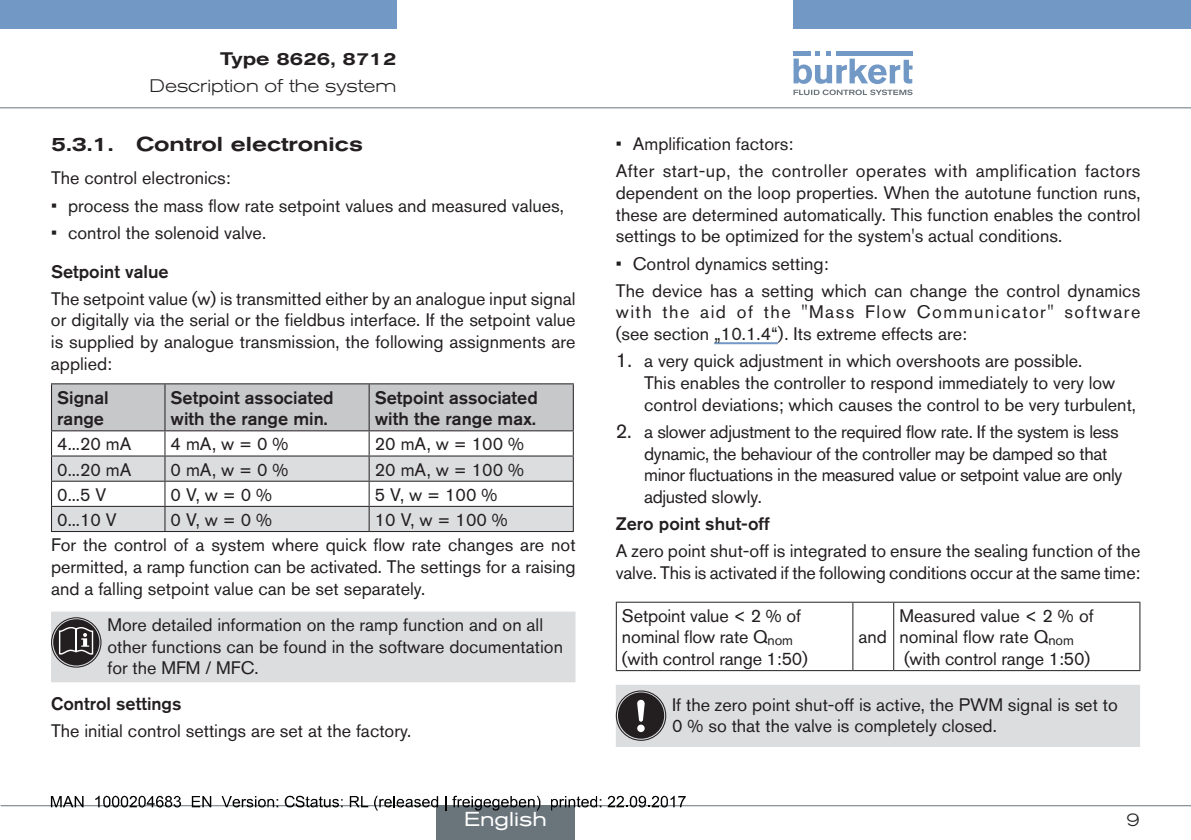
<style>
.page{position:relative;width:1191px;height:840px;background:#fff}
.page>*{position:absolute;margin:0;border:0;box-sizing:border-box;transform-origin:0 0}
.t1{font:500 expanded 20px "Akzidenz Grotesk BQ";color:#231f20}
.t2{font:expanded 20px "Akzidenz Grotesk BQ";color:#fff}
.t3{font:18px/21.6px "Akzidenz Grotesk BQ";color:#231f20}
.t4{font:18px/21.6px "Akzidenz Grotesk BQ";letter-spacing:-.02em;color:#231f20}
.t5{font:18px/21.6px "Akzidenz Grotesk BQ";letter-spacing:.08em;color:#231f20}
.t6{font:18px/27.2px "Akzidenz Grotesk BQ";letter-spacing:.025em;color:#231f20}
.t7{font:500 18px/21.6px "Akzidenz Grotesk BQ";color:#231f20}
.t8{font:300 expanded 18px "Akzidenz Grotesk BQ";color:#231f20}
.t9{font:500 expanded 18px "Akzidenz Grotesk BQ";color:#231f20}
.s1{font-weight:500}
.s2{font-size:20px}
</style>
<div class="page">
<div style="left:0;top:0;width:396px;height:28px;background:#7299c6"></div>
<div style="left:793px;top:0;width:398px;height:28px;background:#7299c6"></div>
<svg style="left:793px;top:51px;width:119px;height:44px"></svg>
<hr style="left:0;top:107px;width:1191px;height:1px;background:#6a747b">
<svg style="left:51px;top:383px;width:523px;height:148px"></svg>
<hr style="left:165px;top:530px;width:204px;height:1px;background:#231f20">
<hr style="left:369px;top:530px;width:205px;height:1px;background:#231f20">
<div style="left:51px;top:611px;width:524px;height:71px;background:#dcdddf"></div>
<hr style="left:714px;top:342px;width:64px;height:2px;background:#7299c6">
<hr style="left:616px;top:601px;width:237px;height:1px;background:#231f20">
<hr style="left:616px;top:602px;width:1px;height:67px;background:#231f20">
<hr style="left:853px;top:601px;width:40px;height:1px;background:#231f20">
<hr style="left:852px;top:602px;width:1px;height:67px;background:#231f20">
<hr style="left:893px;top:601px;width:247px;height:1px;background:#231f20">
<hr style="left:893px;top:602px;width:1px;height:67px;background:#231f20">
<hr style="left:1139px;top:602px;width:1px;height:67px;background:#231f20">
<hr style="left:616px;top:669px;width:237px;height:1px;background:#231f20">
<hr style="left:853px;top:669px;width:40px;height:1px;background:#231f20">
<hr style="left:893px;top:669px;width:247px;height:1px;background:#231f20">
<div style="left:616px;top:685px;width:524px;height:61px;background:#dcdddf"></div>
<hr style="left:1px;top:804px;width:1190px;height:1px;background:#6a747b">
<div style="left:436px;top:805px;width:139px;height:34px;background:#6a747b"></div>
<svg style="left:51px;top:796px;width:33px;height:10px"></svg>
<svg style="left:95px;top:795px;width:86px;height:12px"></svg>
<svg style="left:192px;top:796px;width:19px;height:10px"></svg>
<svg style="left:222px;top:796px;width:56px;height:11px"></svg>
<svg style="left:285px;top:795px;width:57px;height:12px"></svg>
<svg style="left:350px;top:796px;width:18px;height:10px"></svg>
<svg style="left:374px;top:795px;width:64px;height:15px"></svg>
<svg style="left:445px;top:796px;width:1px;height:14px"></svg>
<svg style="left:452px;top:795px;width:88px;height:15px"></svg>
<svg style="left:551px;top:796px;width:50px;height:14px"></svg>
<svg style="left:607px;top:795px;width:78px;height:12px"></svg>
<p class="t9" style="left:220px;top:48px;width:178px">Type 8626, 8712</p>
<p class="t8" style="left:150px;top:76px;width:248px">Description of the system</p>
<p class="t1" style="left:51px;top:133px;width:313px">5.3.1. Control electronics</p>
<p class="t3" style="left:51px;top:167px;width:181px">The control electronics:</p>
<p class="t3" style="left:51px;top:194px;width:514px">• process the mass flow rate setpoint values and measured values,</p>
<p class="t3" style="left:51px;top:213px;width:217px;line-height:38.6px">• control the solenoid valve.<br><span class="s1">Setpoint value</span></p>
<p class="t3" style="left:51px;top:287px;width:526px;text-align:justify">The setpoint value (w) is transmitted either by an analogue input signal or digitally via the serial or the fieldbus interface. If the setpoint value is supplied by analogue transmission, the following assignments are applied:</p>
<p class="t7" style="left:57px;top:386px;width:53px">Signal range</p>
<p class="t7" style="left:171px;top:386px;width:164px">Setpoint associated with the range min.</p>
<p class="t7" style="left:375px;top:386px;width:164px">Setpoint associated with the range max.</p>
<p class="t3" style="left:57px;top:433px;width:76px">4...20 mA</p>
<p class="t3" style="left:171px;top:433px;width:119px">4mA,w=0%</p>
<p class="t3" style="left:375px;top:433px;width:151px">20 mA, w = 100 %</p>
<p class="t3" style="left:57px;top:458px;width:76px">0...20 mA</p>
<p class="t3" style="left:171px;top:458px;width:119px">0mA,w=0%</p>
<p class="t3" style="left:375px;top:458px;width:151px">20 mA, w = 100 %</p>
<p class="t3" style="left:57px;top:483px;width:51px">0...5 V</p>
<p class="t3" style="left:171px;top:483px;width:103px">0V,w=0%</p>
<p class="t3" style="left:375px;top:483px;width:124px">5V,w=100%</p>
<p class="t3" style="left:57px;top:508px;width:61px">0...10 V</p>
<p class="t3" style="left:171px;top:508px;width:103px">0V,w=0%</p>
<p class="t3" style="left:51px;top:506px;width:526px;line-height:25.4px;text-indent:324px">10V,w=100%<br>For the control of a system where quick flow rate changes are not</p>
<p class="t3" style="left:51px;top:555px;width:526px">permitted, a ramp function can be activated. The settings for a raising and a falling setpoint value can be set separately.</p>
<p class="t3" style="left:107px;top:613px;width:457px">More detailed information on the ramp function and on all other functions can be found in the software documentation for the MFM / MFC.</p>
<p class="t3" style="left:51px;top:689px;width:362px;line-height:27.2px"><span class="s1">Control settings<br></span>The initial control settings are set at the factory.</p>
<p class="t2" style="left:464px;top:807px;width:84px">English</p>
<p class="t6" style="left:616px;top:130px;width:526px">• Amplification factors:<br>After start-up, the controller operates with amplification factors</p>
<p class="t3" style="left:616px;top:182px;width:526px;text-align:justify">dependent on the loop properties. When the autotune function runs, these are determined automatically. This function enables the control settings to be optimized for the system's actual conditions.</p>
<p class="t3" style="left:616px;top:249px;width:526px;line-height:27.2px">• Control dynamics setting:<br>The device has a setting which can change the control dynamics</p>
<p class="t5" style="left:616px;top:301px;width:526px">with the aid of the "Mass Flow Communicator" software (see section „10.1.4“). Its extreme effects are:</p>
<p class="t3" style="left:644px;top:350px;width:493px;text-indent:-28px"><span class="s2">1.</span> a very quick adjustment in which overshoots are possible.<br>This enables the controller to respond immediately to very low control deviations; which causes the control to be very turbulent,</p>
<p class="t4" style="left:644px;top:420px;width:480px;text-indent:-28px"><span class="s2">2.</span> a slower adjustment to the required flow rate. If the system is less dynamic, the behaviour of the controller may be damped so that minor fluctuations in the measured value or setpoint value are only adjusted slowly.</p>
<p class="t3" style="left:616px;top:509px;width:526px;line-height:27.2px"><span class="s1">Zero point shut-off<br></span>A zero point shut-off is integrated to ensure the sealing function of the</p>
<p class="t3" style="left:616px;top:561px;width:526px">valve. This is activated if the following conditions occur at the same time:</p>
<p class="t3" style="left:622px;top:604px;width:187px">Setpoint value &lt; 2 % of nominal flow rate Q<sub>nom </sub>(with control range 1:50)</p>
<p class="t3" style="left:899px;top:604px;width:196px">Measured value &lt; 2 % of nominal flow rate Q<sub>nom </sub>(with control range 1:50)</p>
<p class="t3" style="left:672px;top:693px;width:447px">If the zero point shut-off is active, the PWM signal is set to<br>0 % so that the valve is completely closed.</p>
<p class="t3" style="left:858px;top:625px;width:30px">and</p>
<p class="t8" style="left:1126px;top:808px;width:15px">9</p>
</div>
